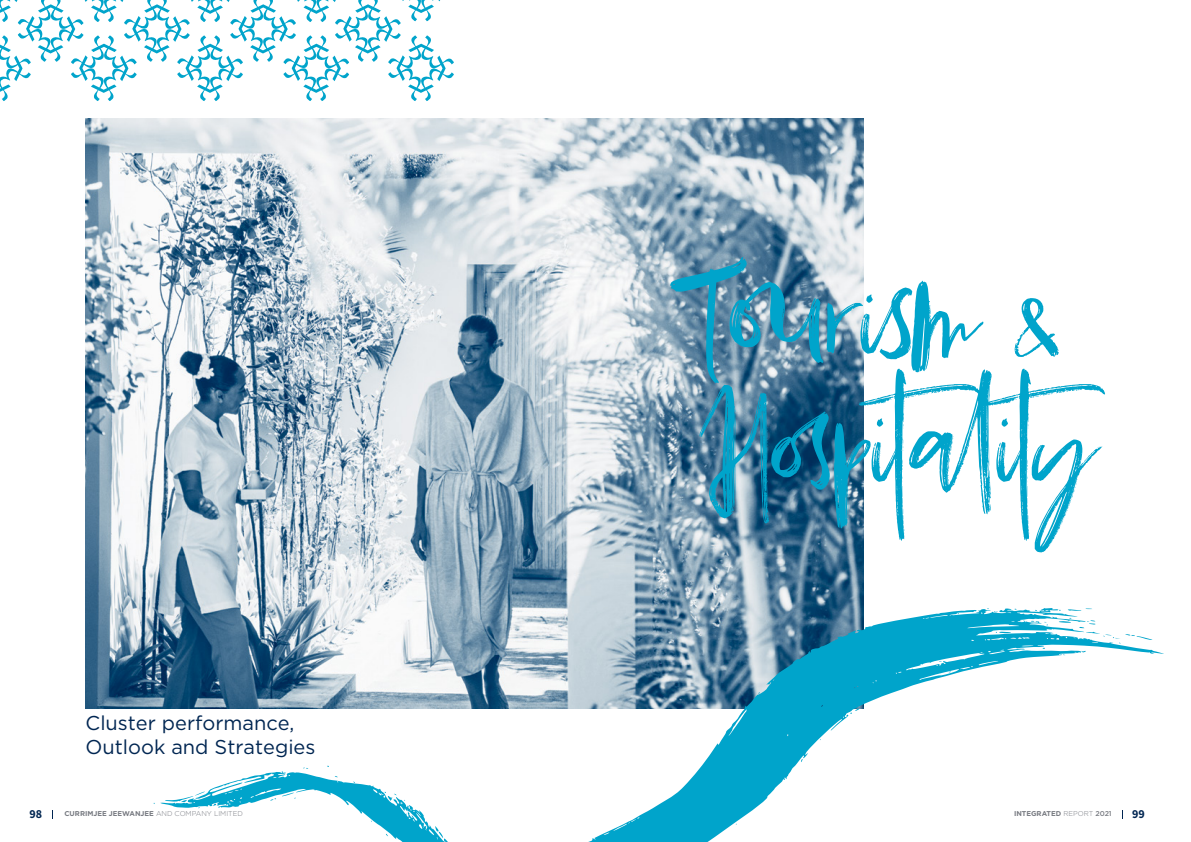
<style>
.page{position:relative;width:1191px;height:842px;background:#fff}
.page>*{position:absolute;margin:0;border:0;box-sizing:border-box;transform-origin:0 0}
.t1{font:65px/127px "Bestlady";color:#00a4cb}
.t2{font:20px/24px "Gotham";color:#002652}
.t3{font:12px "Source Sans Variable";color:#002652}
.t4{font:700 7px "Gotham";color:#777a81}
.s1{font-weight:300}
.s2{font-weight:500}
</style>
<div class="page">
<img style="left:85px;top:118px;width:779px;height:590px">
<svg style="left:0;top:0;width:454px;height:101px"></svg>
<svg style="left:160px;top:608px;width:1004px;height:234px"></svg>
<svg style="left:165px;top:791px;width:41px;height:17px"></svg>
<svg style="left:270px;top:798px;width:6px;height:2px"></svg>
<svg style="left:282px;top:792px;width:14px;height:6px"></svg>
<svg style="left:384px;top:791px;width:13px;height:10px"></svg>
<svg style="left:435px;top:826px;width:8px;height:12px"></svg>
<svg style="left:850px;top:708px;width:9px;height:6px"></svg>
<svg style="left:987px;top:608px;width:11px;height:4px"></svg>
<svg style="left:995px;top:632px;width:17px;height:1px"></svg>
<svg style="left:1044px;top:622px;width:3px;height:4px"></svg>
<svg style="left:1057px;top:618px;width:14px;height:5px"></svg>
<svg style="left:1066px;top:608px;width:27px;height:3px"></svg>
<svg style="left:1078px;top:620px;width:75px;height:24px"></svg>
<h2 class="t2" style="left:85px;top:711px;width:231px">Cluster performance,<br>Outlook and Strategies</h2>
<h1 class="t1" style="left:699px;top:266px;width:443px;text-indent:-29px">Tourism &amp;<br>Hospitality</h1>
<h3 class="t3" style="left:30px;top:807px;width:14px">98</h3>
<p class="t4" style="left:64px;top:809px;width:180px">CURRIMJEE JEEWANJEE <span class="s1">AND COMPANY LIMITED</span></p>
<p class="t4" style="left:1014px;top:809px;width:99px">INTEGRATED <span class="s1">REPORT</span> <span class="s2">2021</span></p>
<h3 class="t3" style="left:1132px;top:807px;width:14px">99</h3>
</div>
